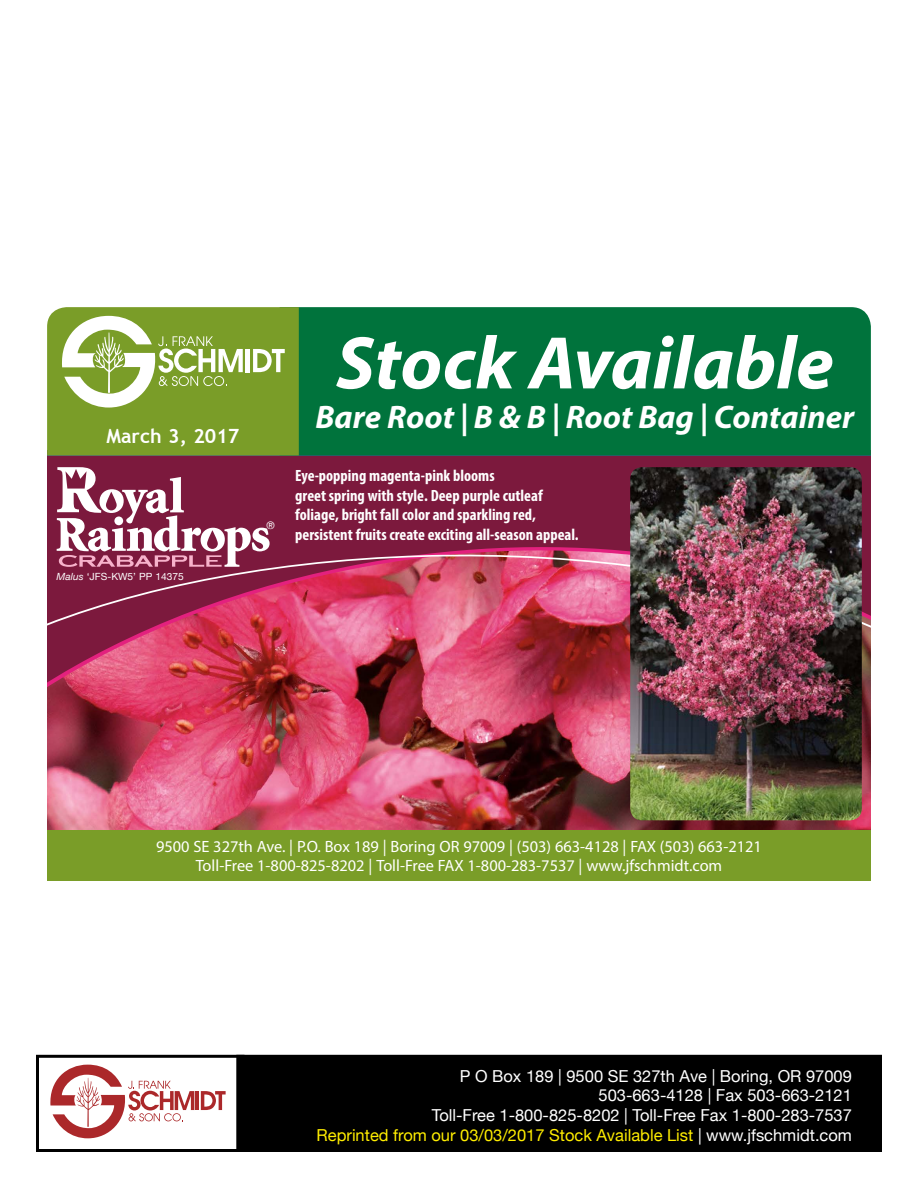
<style>
.page{position:relative;width:918px;height:1188px;background:#fff}
.page>*{position:absolute;margin:0;border:0;box-sizing:border-box;transform-origin:0 0}
.t1{font:italic 700 75.15px "Myriad Pro";color:#fff}
.t2{font:italic 700 32.7px "Myriad Pro";color:#fff}
.t3{font:700 19.65px "Trebuchet MS";color:#fff}
.t4{font:16.5px/19.8px "Helvetica Neue";color:#fff;text-align:right}
.t5{font:700 condensed 16.35px/19.6px "Myriad Pro";color:#fff}
.t6{font:16.35px/19.6px "Myriad Pro";color:#fff;text-align:center}
.t7{font:10.35px "Helvetica Neue";color:#fff}
.t8{font:9.9px "Helvetica Neue";color:#fff}
.s1{font-style:italic}
.s2{color:#ffee01}
</style>
<div class="page">
<svg style="left:50px;top:1065px;width:144px;height:73px"></svg>
<hr style="left:196px;top:1091px;width:3px;height:19px;background:#ab282a">
<svg style="left:201px;top:1091px;width:25px;height:19px"></svg>
<div style="left:36px;top:1055px;width:208px;height:97px;border:3px solid #000"></div>
<div style="left:238px;top:1056px;width:642px;height:94px;background:#000"></div>
<div style="left:236px;top:1055px;width:646px;height:97px;border:3px solid #000"></div>
<img style="left:47px;top:697px;width:824px;height:133px">
<div style="left:47px;top:456px;width:824px;height:89px;background:#7c193d"></div>
<img style="left:47px;top:545px;width:824px;height:152px">
<hr style="left:47px;top:454px;width:824px;height:2px;background:#2e67a8">
<div style="left:299px;top:307px;width:572px;height:148px;background:#00733c"></div>
<svg style="left:47px;top:307px;width:252px;height:148px;background:#8fac4a"></svg>
<div style="left:47px;top:830px;width:824px;height:51px;background:#7a9d28"></div>
<svg style="left:57px;top:467px;width:213px;height:100px"></svg>
<img style="left:630px;top:467px;width:232px;height:353px">
<p class="t3" style="left:107px;top:423px;width:134px">March 3, 2017</p>
<p class="t8" style="left:57px;top:570px;width:129px"><span class="s1">Malus</span> ‘JFS-KW5’ PP 14375</p>
<p class="t7" style="left:267px;top:519px;width:10px">®</p>
<h1 class="t1" style="left:336px;top:314px;width:499px">Stock Available</h1>
<h2 class="t2" style="left:316px;top:395px;width:540px">Bare Root | B &amp; B | Root Bag | Container</h2>
<p class="t5" style="left:295px;top:465px;width:285px">Eye-popping magenta-pink blooms<br>greet spring with style. Deep purple cutleaf foliage, bright fall color and sparkling red, persistent fruits create exciting all-season appeal.</p>
<p class="t6" style="left:156px;top:836px;width:607px">9500 SE 327th Ave. | P.O. Box 189 | Boring OR 97009 | (503) 663-4128 | FAX (503) 663-2121<br>Toll-Free 1-800-825-8202 | Toll-Free FAX 1-800-283-7537 | www.jfschmidt.com</p>
<p class="t4" style="left:317px;top:1067px;width:537px">P O Box 189 | 9500 SE 327th Ave | Boring, OR 97009<br>503-663-4128 | Fax 503-663-2121<br>Toll-Free 1-800-825-8202 | Toll-Free Fax 1-800-283-7537<br><span class="s2">Reprinted from our 03/03/2017 Stock Available List</span> | www.jfschmidt.com</p>
</div>
